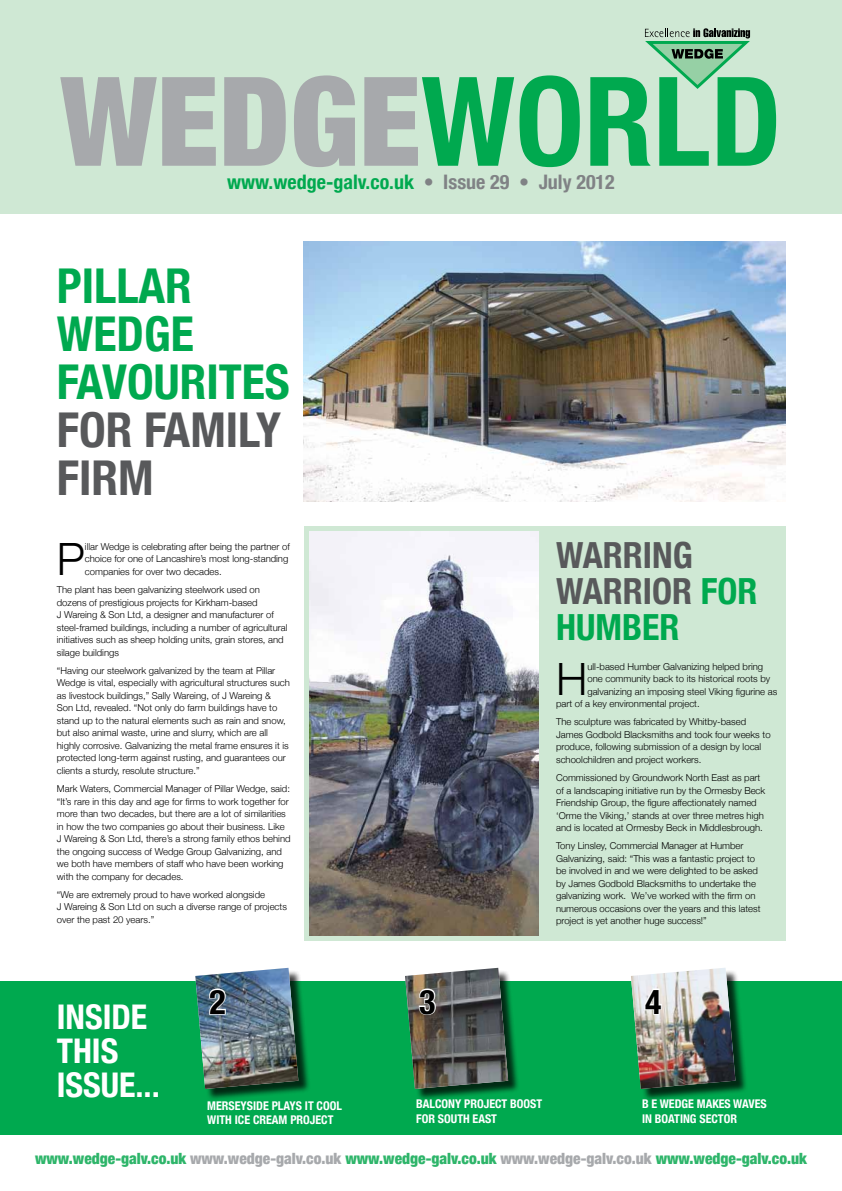
<style>
.page{position:relative;width:842px;height:1191px;background:#fff}
.page>*{position:absolute;margin:0;border:0;box-sizing:border-box;transform-origin:0 0}
.t1{font:900 condensed 124px "Helvetica Neue";color:#a7a9ac}
.t2{font:700 condensed 48px/48px "Helvetica Neue";color:#00a94f}
.t3{font:700 condensed 48px/48px "Helvetica Neue";color:#58595b}
.t4{font:300 44.5px "Helvetica Neue";color:#000}
.t5{font:700 condensed 36px/36px "Helvetica Neue";color:#58595b}
.t6{font:700 condensed 36px "Helvetica Neue";color:#00a94f}
.t7{font:700 condensed 34px/34px "Helvetica Neue";color:#fff}
.t8{font:700 condensed 34px "Helvetica Neue";color:#000}
.t9{font:700 condensed 20px "Helvetica Neue";color:#00a94f}
.t10{font:700 condensed 20px "Helvetica Neue";color:#808285}
.t11{font:900 condensed 15.5px "Helvetica Neue";color:#2eb56a}
.t12{font:700 condensed 12px/14.4px "Helvetica Neue";color:#fff}
.t13{font:300 9.5px/12.5px "Helvetica Neue";color:#000}
.s1{font-weight:700;color:#00a94f}
.s2{color:#00a94f}
.s3{color:#a7a9ac}
</style>
<div class="page">
<div style="left:0;top:0;width:842px;height:213px;background:#cfe8d4"></div>
<div style="left:0;top:981px;width:842px;height:153px;background:#00a94f"></div>
<div style="left:304px;top:526px;width:481px;height:415px;background:#cfe8d4"></div>
<svg style="left:645px;top:28px;width:105px;height:61px"></svg>
<div style="left:197px;top:969px;width:114px;height:132px;background:#000;opacity:.75"></div>
<div style="left:407px;top:969px;width:113px;height:132px;background:#000;opacity:.75"></div>
<div style="left:633px;top:969px;width:115px;height:132px;background:#000;opacity:.75"></div>
<img style="left:304px;top:242px;width:481px;height:260px">
<img style="left:309px;top:531px;width:229px;height:404px">
<img style="left:195px;top:967px;width:103px;height:122px">
<svg style="left:405px;top:967px;width:103px;height:122px;background:#5e665e"></svg>
<img style="left:631px;top:968px;width:104px;height:121px">
<h1 class="t1" style="left:60px;top:19px;width:723px">WEDGE<span class="s1">WORL D</span></h1>
<h3 class="t9" style="left:227px;top:165px;width:189px">WWW.WEDGE-GALV.CO.UK</h3>
<h3 class="t10" style="left:424px;top:165px;width:193px">• ISSUE 29 • JULY 2012</h3>
<h2 class="t2" style="left:57px;top:258px;width:171px">PILLAR<br>WEDGE<br>FAVOURITES</h2>
<h2 class="t3" style="left:57px;top:402px;width:226px">FOR FAMI LY<br>FIRM</h2>
<h3 class="t4" style="left:57px;top:523px;width:30px">P</h3>
<p class="t13" style="left:85px;top:540px;width:207px">illar Wedge is celebrating after being the partner of choice for one of Lancashire’s most long-standing companies for over two decades.</p>
<p class="t13" style="left:57px;top:583px;width:232px">The plant has been galvanizing steelwork used on dozens of prestigious projects for Kirkham-based<br>J Wareing &amp; Son Ltd, a designer and manufacturer of steel-framed buildings, including a number of agricultural initiatives such as sheep holding units, grain stores, and silage buildings</p>
<p class="t13" style="left:57px;top:663px;width:234px">“Having our steelwork galvanized by the team at Pillar Wedge is vital, especially with agricultural structures such as livestock buildings,” Sally Wareing, of J Wareing &amp;<br>Son Ltd, revealed. “Not only do farm buildings have to stand up to the natural elements such as rain and snow, but also animal waste, urine and slurry, which are all highly corrosive. Galvanizing the metal frame ensures it is protected long-term against rusting, and guarantees our clients a sturdy, resolute structure.”</p>
<p class="t13" style="left:57px;top:782px;width:235px">Mark Waters, Commercial Manager of Pillar Wedge, said: “It’s rare in this day and age for firms to work together for more than two decades, but there are a lot of similarities in how the two companies go about their business. Like J Wareing &amp; Son Ltd, there’s a strong family ethos behind the ongoing success of Wedge Group Galvanizing, and we both have members of staff who have been working with the company for decades.</p>
<p class="t13" style="left:57px;top:887px;width:232px">“We are extremely proud to have worked alongside<br>J Wareing &amp; Son Ltd on such a diverse range of projects over the past 20 years.”</p>
<h3 class="t5" style="left:556px;top:535px;width:203px">WARRING<br>WARRIOR <span class="s2">FOR<br>HUMBE</span></h3>
<h3 class="t6" style="left:659px;top:597px;width:22px">R</h3>
<h3 class="t4" style="left:556px;top:643px;width:33px">H</h3>
<p class="t13" style="left:587px;top:659px;width:177px">ull-based Humber Galvanizing helped bring</p>
<p class="t13" style="left:587px;top:672px;width:184px">one community back to its historical roots by</p>
<p class="t13" style="left:587px;top:684px;width:191px">galvanizing an imposing steel Viking figurine as</p>
<p class="t13" style="left:556px;top:697px;width:145px">part of a key environmental project.</p>
<p class="t13" style="left:556px;top:715px;width:216px">The sculpture was fabricated by Whitby-based James Godbold Blacksmiths and took four weeks to produce, following submission of a design by local schoolchildren and project workers.</p>
<p class="t13" style="left:556px;top:771px;width:211px">Commissioned by Groundwork North East as part of a landscaping initiative run by the Ormesby Beck Friendship Group, the figure affectionately named ‘Orme the Viking,’ stands at over three metres high and is located at Ormesby Beck in Middlesbrough.</p>
<p class="t13" style="left:556px;top:839px;width:206px">Tony Linsley, Commercial Manager at Humber Galvanizing, said: “This was a fantastic project to be involved in and we were delighted to be asked by James Godbold Blacksmiths to undertake the galvanizing work. We’ve worked with the firm on numerous occasions over the years and this latest project is yet another huge success!”</p>
<h3 class="t7" style="left:57px;top:998px;width:105px">INSIDE<br>THIS<br>ISSUE...</h3>
<h3 class="t8" style="left:209px;top:973px;width:18px">2</h3>
<h3 class="t8" style="left:419px;top:973px;width:18px">3</h3>
<h3 class="t8" style="left:645px;top:973px;width:18px">4</h3>
<p class="t12" style="left:207px;top:1097px;width:46px">MERSEYSIDE</p>
<p class="t12" style="left:272px;top:1097px;width:72px">PLAYS IT COOL</p>
<p class="t12" style="left:207px;top:1111px;width:7px">WITH</p>
<p class="t12" style="left:235px;top:1111px;width:100px">ICE CREAM PROJECT</p>
<p class="t12" style="left:416px;top:1096px;width:121px">BALCONY PROJECT BOOST<br>FOR SOUTH</p>
<p class="t12" style="left:473px;top:1110px;width:20px">EAST</p>
<p class="t12" style="left:642px;top:1096px;width:120px">B E WED GE MAKES WAVES<br>IN BOATIN G SECTOR</p>
<h3 class="t11" style="left:35px;top:1145px;width:773px">www.wedge-galv.co.uk <span class="s3">www.wedge-galv.co.uk</span> www.wedge-galv.co.uk <span class="s3">www.wedge-galv.co.uk</span> www.wedge-galv.co.uk</h3>
</div>
